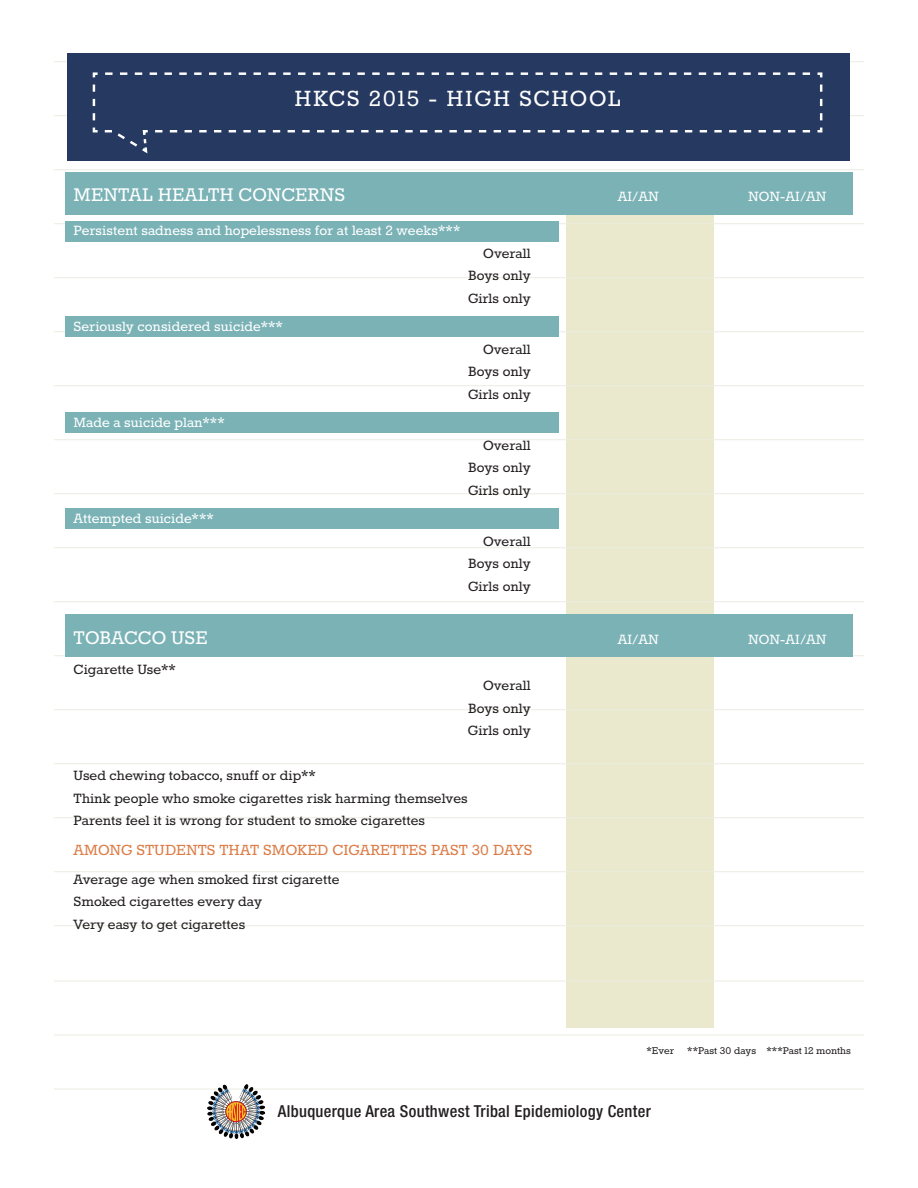
<style>
.page{position:relative;width:918px;height:1188px;background:#fff}
.page>*{position:absolute;margin:0;border:0;box-sizing:border-box;transform-origin:0 0}
.t1{font:27px "Rokkitt";letter-spacing:.06em;color:#fff}
.t2{font:22.5px "Rokkitt";letter-spacing:.005em;color:#fff}
.t3{font:18px "Rokkitt";letter-spacing:.005em;color:#dc7c46}
.t4{font:16.5px/22.5px "Rokkitt";letter-spacing:.005em;color:#231f20;text-align:justify}
.t5{font:16.5px "Rokkitt";letter-spacing:.005em;color:#fff}
.t6{font:500 condensed 16.5px "Helvetica Neue LT Std";letter-spacing:.02em;color:#231f20}
.t7{font:12px "Rokkitt";letter-spacing:.005em;color:#231f20}
</style>
<div class="page">
<div style="left:566px;top:183px;width:148px;height:845px;background:#eae9ce"></div>
<hr style="left:54px;top:115px;width:810px;height:1px;background:#ebede1">
<hr style="left:54px;top:169px;width:810px;height:1px;background:#ebede1">
<hr style="left:54px;top:223px;width:810px;height:1px;background:#ebede1">
<hr style="left:54px;top:277px;width:810px;height:1px;background:#ebede1">
<hr style="left:54px;top:331px;width:810px;height:1px;background:#ebede1">
<hr style="left:54px;top:385px;width:810px;height:1px;background:#ebede1">
<hr style="left:54px;top:439px;width:810px;height:1px;background:#ebede1">
<hr style="left:54px;top:493px;width:810px;height:1px;background:#ebede1">
<hr style="left:54px;top:547px;width:810px;height:1px;background:#ebede1">
<hr style="left:54px;top:601px;width:810px;height:1px;background:#ebede1">
<hr style="left:54px;top:655px;width:810px;height:1px;background:#ebede1">
<hr style="left:54px;top:709px;width:810px;height:1px;background:#ebede1">
<hr style="left:54px;top:763px;width:810px;height:1px;background:#ebede1">
<hr style="left:54px;top:817px;width:810px;height:1px;background:#ebede1">
<hr style="left:54px;top:871px;width:810px;height:1px;background:#ebede1">
<hr style="left:54px;top:925px;width:810px;height:1px;background:#ebede1">
<hr style="left:54px;top:981px;width:810px;height:1px;background:#ebede1">
<hr style="left:54px;top:1035px;width:810px;height:1px;background:#ebede1">
<hr style="left:54px;top:1089px;width:810px;height:1px;background:#ebede1">
<hr style="left:54px;top:61px;width:810px;height:1px;background:#ebede1">
<div style="left:67px;top:53px;width:783px;height:108px;background:#263961"></div>
<div style="left:65px;top:173px;width:788px;height:42px;background:#7ab2b6"></div>
<div style="left:65px;top:221px;width:494px;height:21px;background:#7ab2b6"></div>
<div style="left:65px;top:316px;width:494px;height:21px;background:#7ab2b6"></div>
<div style="left:65px;top:412px;width:494px;height:21px;background:#7ab2b6"></div>
<div style="left:65px;top:508px;width:494px;height:21px;background:#7ab2b6"></div>
<img style="left:208px;top:1084px;width:56px;height:54px">
<div style="left:65px;top:614px;width:788px;height:43px;background:#7ab2b6"></div>
<svg style="left:92px;top:72px;width:731px;height:82px"></svg>
<h1 class="t1" style="left:295px;top:86px;width:328px">HKCS 2015 - HIGH SCHOOL</h1>
<h2 class="t2" style="left:74px;top:184px;width:273px">MENTAL HEALTH CONCERNS</h2>
<p class="t5" style="left:618px;top:189px;width:42px">AI/AN</p>
<p class="t5" style="left:748px;top:189px;width:80px">NON-AI/AN</p>
<p class="t5" style="left:74px;top:223px;width:388px">Persistent sadness and hopelessness for at least 2 weeks***</p>
<p class="t4" style="left:468px;top:243px;width:64px;text-indent:15px">Overall Boys only Girls only</p>
<p class="t5" style="left:74px;top:319px;width:211px">Seriously considered suicide***</p>
<p class="t4" style="left:468px;top:339px;width:64px;text-indent:15px">Overall Boys only Girls only</p>
<p class="t5" style="left:74px;top:415px;width:153px">Made a suicide plan***</p>
<p class="t4" style="left:468px;top:435px;width:64px;text-indent:15px">Overall Boys only Girls only</p>
<p class="t5" style="left:74px;top:511px;width:142px">Attempted suicide***</p>
<p class="t4" style="left:468px;top:531px;width:64px;text-indent:15px">Overall Boys only Girls only</p>
<h2 class="t2" style="left:74px;top:627px;width:136px">TOBACCO USE</h2>
<p class="t5" style="left:618px;top:631px;width:42px">AI/AN</p>
<p class="t5" style="left:748px;top:631px;width:80px">NON-AI/AN</p>
<p class="t4" style="left:74px;top:658px;width:104px">Cigarette Use**</p>
<p class="t4" style="left:468px;top:675px;width:64px;text-indent:15px">Overall Boys only Girls only</p>
<p class="t4" style="left:74px;top:765px;width:396px;text-align:left">Used chewing tobacco, snuff or dip**<br>Think people who smoke cigarettes risk harming themselves<br>Parents feel it is wrong for student to smoke cigarettes</p>
<p class="t3" style="left:74px;top:842px;width:460px">AMONG STUDENTS THAT SMOKED CIGARETTES PAST 30 DAYS</p>
<p class="t4" style="left:74px;top:868px;width:267px;text-align:left">Average age when smoked first cigarette<br>Smoked cigarettes every day<br>Very easy to get cigarettes</p>
<p class="t7" style="left:647px;top:1045px;width:206px">*Ever **Past 30 days ***Past 12 months</p>
<p class="t6" style="left:278px;top:1101px;width:374px">Albuquerque Area Southwest Tribal Epidemiology Center</p>
</div>
